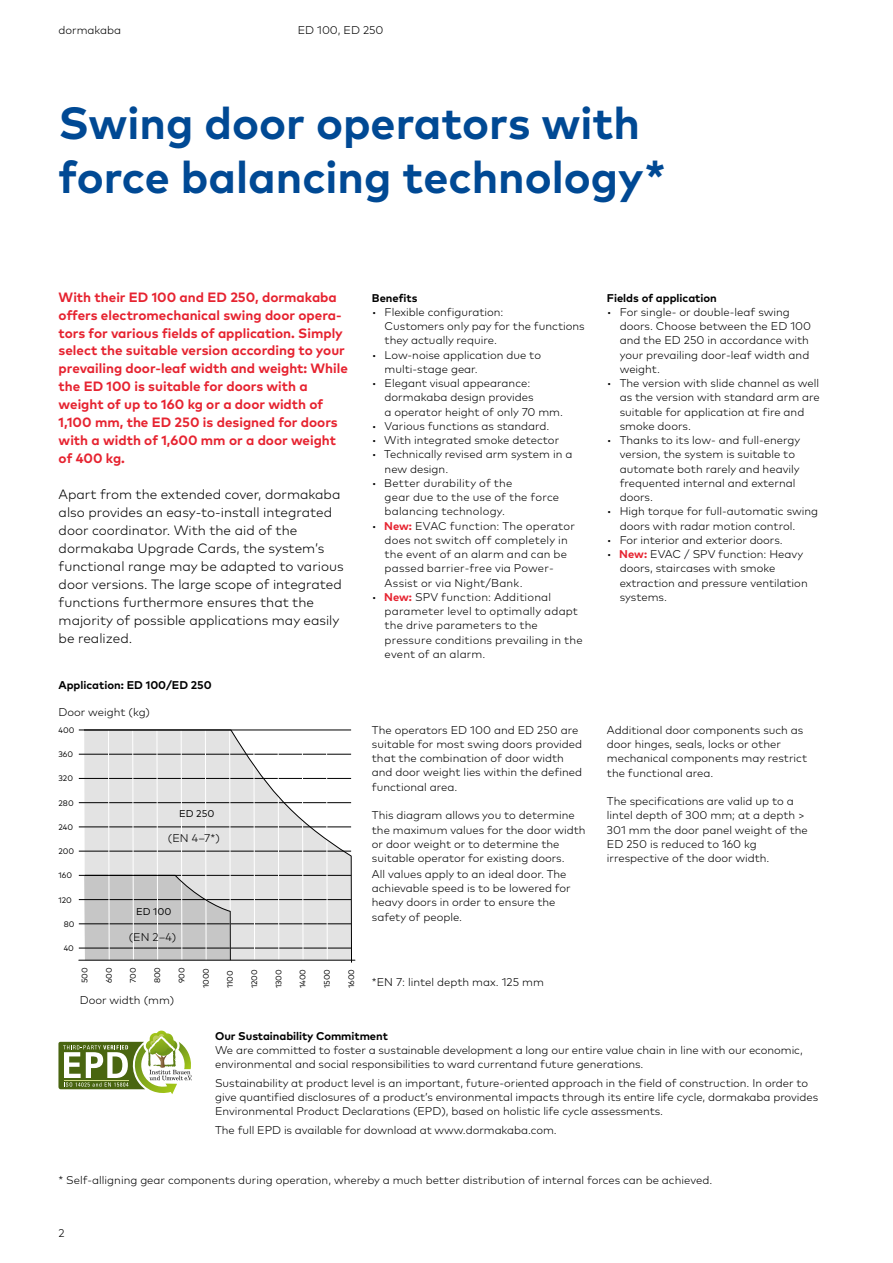
<style>
.page{position:relative;width:893px;height:1263px;background:#fff}
.page>*{position:absolute;margin:0;border:0;box-sizing:border-box;transform-origin:0 0}
.t1{font:700 45px/54px "Mark Pro";color:#004994}
.t2{font:700 13.5px/18px "Mark Pro";color:#e62330}
.t3{font:300 13.5px/18px "Mark Pro";color:#000}
.t4{font:300 11.25px/14.2px "Mark Pro";color:#000}
.t5{font:700 11.25px "Mark Pro";color:#000}
.t6{font:9.9px "Mark Pro";color:#000}
.t7{font:7.95px "Mark Pro";color:#000}
.s1{font-weight:700;color:#e62330}
</style>
<div class="page">
<hr style="left:79px;top:960px;width:276px;height:1px;background:#000">
<svg style="left:83px;top:729px;width:269px;height:234px"></svg>
<svg style="left:58px;top:1032px;width:134px;height:62px"></svg>
<hr style="left:64px;top:1080px;width:64px;height:1px;background:#ccdc84">
<p class="t4" style="left:58px;top:22px;width:64px">dormakaba</p>
<p class="t4" style="left:298px;top:22px;width:87px">ED 100, ED 250</p>
<h1 class="t1" style="left:58px;top:93px;width:609px">Swing door operators with force balancing technology*</h1>
<p class="t2" style="left:59px;top:287px;width:291px">With their ED 100 and ED 250, dormakaba offers electromechanical swing door opera&shy;tors for various fields of application. Simply select the suitable version according to your prevailing door-leaf width and weight: While the ED 100 is suitable for doors with a weight of up to 160 kg or a door width of 1,100 mm, the ED 250 is designed for doors with a width of 1,600 mm or a door weight of 400 kg.</p>
<p class="t3" style="left:59px;top:485px;width:287px">Apart from the extended cover, dormakaba also provides an easy-to-install integrated door coordinator. With the aid of the dormakaba Upgrade Cards, the system’s functional range may be adapted to various door versions. The large scope of integrated functions furthermore ensures that the majority of possible applications may easily be realized.</p>
<p class="t5" style="left:58px;top:676px;width:155px">Application: ED 100/ED 250</p>
<p class="t4" style="left:58px;top:704px;width:93px">Door weight (kg)</p>
<p class="t7" style="left:59px;top:725px;width:18px">400</p>
<p class="t7" style="left:59px;top:750px;width:16px">360</p>
<p class="t7" style="left:59px;top:774px;width:16px">320</p>
<p class="t7" style="left:59px;top:798px;width:17px">280</p>
<p class="t7" style="left:59px;top:822px;width:16px">240</p>
<p class="t7" style="left:59px;top:847px;width:17px">200</p>
<p class="t7" style="left:59px;top:871px;width:15px">160</p>
<p class="t7" style="left:59px;top:895px;width:15px">120</p>
<p class="t7" style="left:64px;top:919px;width:12px">80</p>
<p class="t7" style="left:64px;top:944px;width:12px">40</p>
<p class="t6" style="left:179px;top:808px;width:37px">ED 250</p>
<p class="t4" style="left:168px;top:829px;width:53px">(EN 4–7*)</p>
<p class="t6" style="left:136px;top:906px;width:37px">ED 100</p>
<p class="t4" style="left:129px;top:928px;width:49px">(EN 2–4)</p>
<p class="t7" style="left:80px;top:983px;width:18px;rotate:-90deg">500</p>
<p class="t7" style="left:104px;top:983px;width:18px;rotate:-90deg">600</p>
<p class="t7" style="left:129px;top:983px;width:18px;rotate:-90deg">700</p>
<p class="t7" style="left:153px;top:983px;width:18px;rotate:-90deg">800</p>
<p class="t7" style="left:177px;top:983px;width:18px;rotate:-90deg">900</p>
<p class="t4" style="left:80px;top:992px;width:96px">Door width (mm)</p>
<p class="t7" style="left:201px;top:988px;width:22px;rotate:-90deg">1000</p>
<p class="t7" style="left:225px;top:988px;width:20px;rotate:-90deg">1100</p>
<p class="t7" style="left:250px;top:988px;width:21px;rotate:-90deg">1200</p>
<p class="t7" style="left:274px;top:988px;width:21px;rotate:-90deg">1300</p>
<p class="t7" style="left:298px;top:988px;width:21px;rotate:-90deg">1400</p>
<p class="t7" style="left:322px;top:988px;width:21px;rotate:-90deg">1500</p>
<p class="t7" style="left:347px;top:988px;width:21px;rotate:-90deg">1600</p>
<p class="t5" style="left:372px;top:289px;width:47px">Benefits</p>
<p class="t4" style="left:385px;top:304px;width:202px;text-indent:-13px">• Flexible configuration:<br>Customers only pay for the functions they actually require.</p>
<p class="t4" style="left:385px;top:347px;width:158px;text-indent:-13px">• Low-noise application due to multi-stage gear.</p>
<p class="t4" style="left:385px;top:375px;width:180px;text-indent:-13px">• Elegant visual appearance: dormakaba design provides<br>a operator height of only 70 mm.</p>
<p class="t4" style="left:372px;top:418px;width:179px">• Various functions as standard.</p>
<p class="t4" style="left:372px;top:432px;width:189px">• With integrated smoke detector</p>
<p class="t4" style="left:385px;top:446px;width:189px;text-indent:-13px">• Technically revised arm system in a new design.</p>
<p class="t4" style="left:385px;top:475px;width:176px;text-indent:-13px">• Better durability of the<br>gear due to the use of the force balancing technology.</p>
<p class="t4" style="left:385px;top:518px;width:192px;text-indent:-13px">• <span class="s1">New:</span> EVAC function: The operator does not switch off completely in the event of an alarm and can be passed barrier-free via Power-<br>Assist or via Night/Bank.</p>
<p class="t4" style="left:385px;top:589px;width:199px;text-indent:-13px">• <span class="s1">New:</span> SPV function: Additional parameter level to optimally adapt the drive parameters to the pressure conditions prevailing in the event of an alarm.</p>
<p class="t4" style="left:372px;top:722px;width:212px">The operators ED 100 and ED 250 are suitable for most swing doors provided that the combination of door width and door weight lies within the defined functional area.</p>
<p class="t4" style="left:372px;top:807px;width:215px">This diagram allows you to determine the maximum values for the door width or door weight or to determine the suitable operator for existing doors.</p>
<p class="t4" style="left:372px;top:866px;width:200px">All values apply to an ideal door. The achievable speed is to be lowered for heavy doors in order to ensure the safety of people.</p>
<p class="t4" style="left:372px;top:974px;width:174px">*EN 7: lintel depth max. 125 mm</p>
<p class="t5" style="left:607px;top:289px;width:112px">Fields of application</p>
<p class="t4" style="left:620px;top:304px;width:193px;text-indent:-13px">• For single- or double-leaf swing doors. Choose between the ED 100 and the ED 250 in accordance with your prevailing door-leaf width and weight.</p>
<p class="t4" style="left:620px;top:375px;width:202px;text-indent:-13px">• The version with slide channel as well as the version with standard arm are suitable for application at fire and smoke doors.</p>
<p class="t4" style="left:620px;top:432px;width:182px;text-indent:-13px">• Thanks to its low- and full-energy version, the system is suitable to automate both rarely and heavily frequented internal and external doors.</p>
<p class="t4" style="left:620px;top:503px;width:200px;text-indent:-13px">• High torque for full-automatic swing doors with radar motion control.</p>
<p class="t4" style="left:607px;top:532px;width:177px">• For interior and exterior doors.</p>
<p class="t4" style="left:620px;top:546px;width:190px;text-indent:-13px">• <span class="s1">New:</span> EVAC / SPV function: Heavy doors, staircases with smoke extraction and pressure ventilation systems.</p>
<p class="t4" style="left:607px;top:722px;width:202px">Additional door components such as door hinges, seals, locks or other mechanical components may restrict the functional area.</p>
<p class="t4" style="left:607px;top:793px;width:202px">The specifications are valid up to a lintel depth of 300 mm; at a depth &gt;<br>301 mm the door panel weight of the<br>ED 250 is reduced to 160 kg irrespective of the door width.</p>
<p class="t5" style="left:215px;top:1027px;width:174px">Our Sustainability Commitment</p>
<p class="t4" style="left:215px;top:1042px;width:589px">We are committed to foster a sustainable development a long our entire value chain in line with our economic, environmental and social responsibilities to ward currentand future generations.</p>
<p class="t4" style="left:215px;top:1074px;width:605px">Sustainability at product level is an important, future-oriented approach in the field of construction. In order to give quantified disclosures of a product’s environmental impacts through its entire life cycle, dormakaba provides<br>Environmental Product Declarations (EPD), based on holistic life cycle assessments.</p>
<p class="t4" style="left:215px;top:1122px;width:343px">The full EPD is available for download at www.dormakaba.com.</p>
<p class="t4" style="left:58px;top:1172px;width:655px">* Self-alligning gear components during operation, whereby a much better distribution of internal forces can be achieved.</p>
<p class="t4" style="left:58px;top:1225px;width:8px">2</p>
</div>
